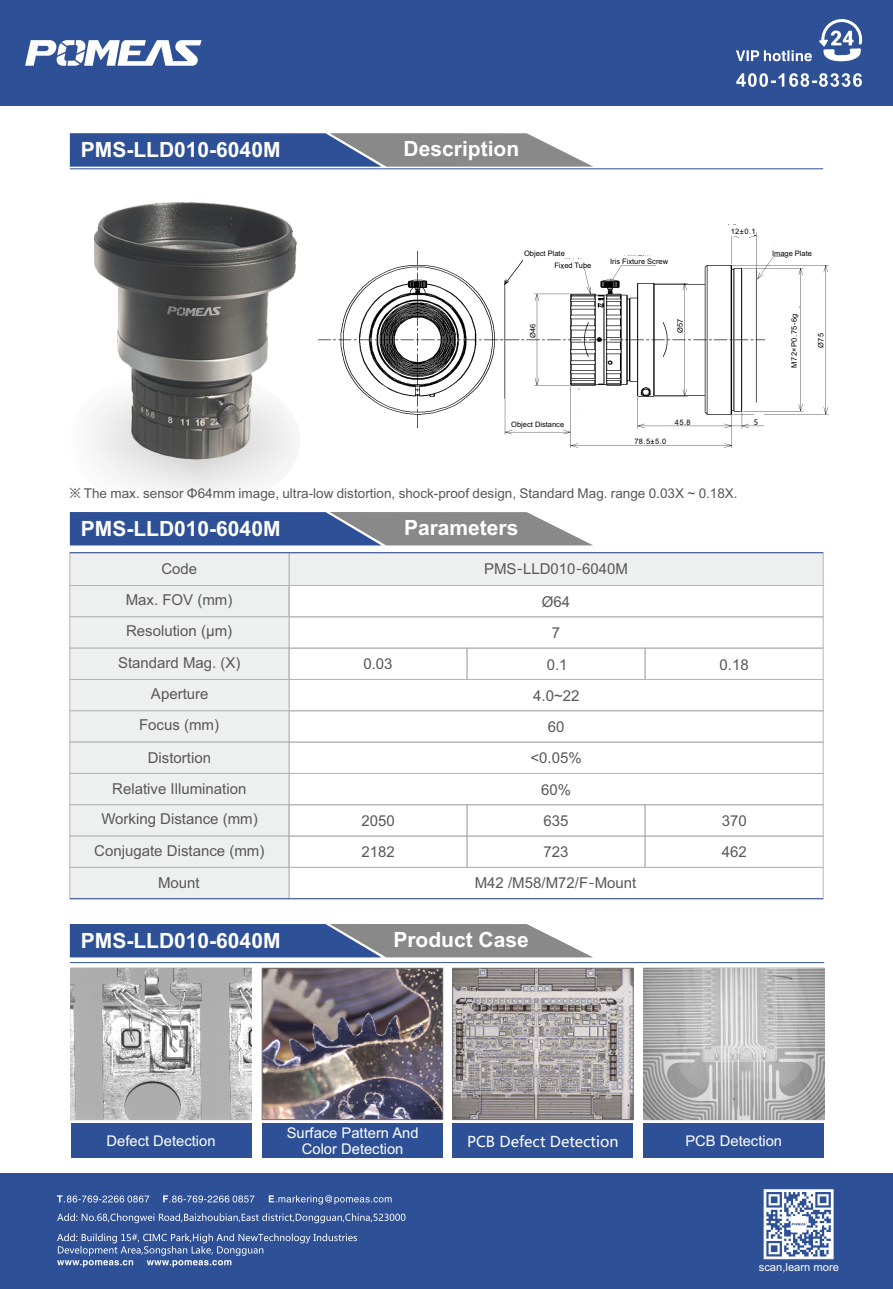
<style>
.page{position:relative;width:893px;height:1289px;background:#fff}
.page>*{position:absolute;margin:0;border:0;box-sizing:border-box;transform-origin:0 0}
.t1{font:700 21px "Arial";color:#fff}
.t2{font:15px/31.3px "Arial";color:#595857;text-align:center}
.t3{font:14.7px/16.5px "Arial";color:#fff;text-align:center}
.t4{font:14.7px "Microsoft Ya Hei";color:#fff}
.t5{font:13.5px "Arial";color:#595857}
.t6{font:11.25px "Arial";color:#fff}
.t7{font:7.5px/12.1px "Arial";color:#000}
.t8{font:7.5px "Microsoft Ya Hei";color:#000}
.s1{font-family:"Microsoft Ya Hei"}
</style>
<div class="page">
<svg style="left:70px;top:553px;width:753px;height:345px"></svg>
<hr style="left:70px;top:962px;width:754px;height:1px;background:#2e5097">
<img style="left:454px;top:970px;width:177px;height:147px">
<div style="left:452px;top:968px;width:181px;height:151px;border:1px solid #717171"></div>
<img style="left:71px;top:968px;width:180px;height:151px">
<div style="left:71px;top:1123px;width:180px;height:34px;background:#2e5097"></div>
<div style="left:262px;top:1123px;width:181px;height:34px;background:#2e5097"></div>
<div style="left:453px;top:1123px;width:180px;height:34px;background:#2e5097"></div>
<div style="left:643px;top:1123px;width:181px;height:34px;background:#2e5097"></div>
<img style="left:264px;top:970px;width:177px;height:147px">
<div style="left:262px;top:968px;width:181px;height:151px;border:1px solid #717171"></div>
<img style="left:643px;top:968px;width:181px;height:151px">
<hr style="left:70px;top:168px;width:753px;height:1px;background:#2e5097">
<svg style="left:70px;top:133px;width:523px;height:34px;background:#62749a"></svg>
<div style="left:289px;top:648px;width:178px;height:31px;border:1px solid #b5b5b6"></div>
<div style="left:467px;top:648px;width:178px;height:31px;border:1px solid #b5b5b6"></div>
<div style="left:645px;top:648px;width:178px;height:31px;border:1px solid #b5b5b6"></div>
<div style="left:289px;top:804px;width:178px;height:32px;border:1px solid #b5b5b6"></div>
<div style="left:467px;top:804px;width:178px;height:32px;border:1px solid #b5b5b6"></div>
<div style="left:645px;top:804px;width:178px;height:32px;border:1px solid #b5b5b6"></div>
<div style="left:289px;top:836px;width:178px;height:31px;border:1px solid #b5b5b6"></div>
<div style="left:467px;top:836px;width:178px;height:31px;border:1px solid #b5b5b6"></div>
<div style="left:645px;top:836px;width:178px;height:31px;border:1px solid #b5b5b6"></div>
<hr style="left:70px;top:552px;width:753px;height:1px;background:#2e5097">
<hr style="left:70px;top:898px;width:753px;height:1px;background:#2e5097">
<div style="left:70px;top:181px;width:265px;height:331px;background:#fff;opacity:.17"></div>
<img style="left:313px;top:219px;width:516px;height:244px">
<div style="left:523px;top:254px;width:13px;height:11px;background:#fff"></div>
<div style="left:564px;top:259px;width:19px;height:9px;background:#fff"></div>
<div style="left:621px;top:256px;width:32px;height:9px;background:#fff"></div>
<div style="left:731px;top:225px;width:23px;height:10px;background:#fff"></div>
<div style="left:724px;top:225px;width:6px;height:11px;background:#fff"></div>
<div style="left:771px;top:245px;width:15px;height:11px;background:#fff"></div>
<div style="left:524px;top:320px;width:12px;height:19px;background:#fff"></div>
<div style="left:530px;top:420px;width:15px;height:11px;background:#fff"></div>
<div style="left:623px;top:432px;width:50px;height:13px;background:#fff"></div>
<div style="left:667px;top:413px;width:23px;height:12px;background:#fff"></div>
<div style="left:754px;top:415px;width:10px;height:10px;background:#fff"></div>
<div style="left:671px;top:317px;width:13px;height:20px;background:#fff"></div>
<div style="left:783px;top:304px;width:16px;height:79px;background:#fff"></div>
<div style="left:812px;top:330px;width:13px;height:24px;background:#fff"></div>
<svg style="left:70px;top:512px;width:522px;height:33px;background:#5f7298"></svg>
<svg style="left:70px;top:924px;width:522px;height:33px;background:#5f7298"></svg>
<div style="left:0;top:1173px;width:893px;height:115px;background:#2e5097"></div>
<svg style="left:57px;top:1195px;width:197px;height:7px"></svg>
<svg style="left:269px;top:1195px;width:123px;height:9px"></svg>
<svg style="left:57px;top:1233px;width:300px;height:34px"></svg>
<svg style="left:57px;top:1213px;width:348px;height:10px"></svg>
<svg style="left:764px;top:1189px;width:69px;height:70px"></svg>
<div style="left:0;top:0;width:893px;height:106px;background:#2e5097"></div>
<svg style="left:25px;top:40px;width:177px;height:26px"></svg>
<svg style="left:736px;top:50px;width:76px;height:11px"></svg>
<svg style="left:819px;top:19px;width:44px;height:43px"></svg>
<svg style="left:736px;top:73px;width:126px;height:14px"></svg>
<h1 class="t1" style="left:81px;top:142px;width:201px">PMS-LLD010-6040M</h1>
<h1 class="t1" style="left:404px;top:141px;width:117px">Description</h1>
<p class="t7" style="left:554px;top:248px;width:39px;text-indent:-30px">Object Plate<br>Fixed Tube</p>
<p class="t7" style="left:610px;top:256px;width:59px">Iris Fixture Screw</p>
<p class="t7" style="left:731px;top:226px;width:26px">12±0.1</p>
<p class="t7" style="left:772px;top:247px;width:42px">Image Plate</p>
<p class="t7" style="left:528px;top:338px;width:17px;rotate:-90deg">Ø46</p>
<p class="t7" style="left:675px;top:333px;width:17px;rotate:-90deg">Ø57</p>
<p class="t7" style="left:789px;top:367px;width:55px;rotate:-90deg">M72×P0.75-6g</p>
<p class="t7" style="left:816px;top:348px;width:17px;rotate:-90deg">Ø75</p>
<p class="t7" style="left:511px;top:419px;width:54px">Object Distance</p>
<p class="t7" style="left:634px;top:436px;width:34px">78.5±5.0</p>
<p class="t7" style="left:675px;top:417px;width:17px">45.8</p>
<p class="t8" style="left:754px;top:418px;width:6px">5</p>
<p class="t5" style="left:69px;top:488px;width:670px"><span class="s1">※</span> The max. sensor Φ64mm image, ultra-low distortion, shock-proof design, Standard Mag. range 0.03X ~ 0.18X.</p>
<h1 class="t1" style="left:404px;top:520px;width:116px">Parameters</h1>
<h1 class="t1" style="left:81px;top:521px;width:201px">PMS-LLD010-6040M</h1>
<p class="t2" style="left:118px;top:555px;width:124px">Code<br>Max. FOV (mm)<br>Resolution (μm)<br>Standard Mag. (X)<br>Aperture<br>Focus (mm)</p>
<p class="t2" style="left:112px;top:743px;width:136px">Distortion<br>Relative Illumination</p>
<p class="t2" style="left:94px;top:804px;width:172px">Working Distance (mm)<br>Conjugate Distance (mm)</p>
<p class="t2" style="left:158px;top:868px;width:43px">Mount</p>
<p class="t2" style="left:484px;top:554px;width:145px;line-height:31.8px">PMS<span class="s1">-</span>LLD010<span class="s1">-</span>6040M<br>Ø64<br>7</p>
<p class="t2" style="left:363px;top:650px;width:31px">0.03</p>
<p class="t2" style="left:547px;top:650px;width:22px">0.1</p>
<p class="t2" style="left:719px;top:650px;width:31px">0.18</p>
<p class="t2" style="left:530px;top:681px;width:53px">4.0~22<br>60 &lt;0.05%<br>60%</p>
<p class="t2" style="left:361px;top:806px;width:35px;text-align:left">2050<br>2182</p>
<p class="t2" style="left:544px;top:806px;width:27px;text-align:left">635<br>723</p>
<p class="t2" style="left:722px;top:806px;width:27px;text-align:left">370<br>462</p>
<p class="t2" style="left:475px;top:868px;width:163px">M42 /M58/M72/F<span class="s1">-</span>Mount</p>
<h1 class="t1" style="left:81px;top:933px;width:201px">PMS-LLD010-6040M</h1>
<h1 class="t1" style="left:393px;top:931px;width:137px">Product Case</h1>
<p class="t3" style="left:287px;top:1125px;width:133px">Surface Pattern And<br>Color Detection</p>
<p class="t4" style="left:467px;top:1134px;width:153px">PCB Defect Detection</p>
<p class="t3" style="left:107px;top:1133px;width:110px">Defect Detection</p>
<p class="t3" style="left:685px;top:1133px;width:98px">PCB Detection</p>
<p class="t6" style="left:759px;top:1262px;width:82px">scan,learn more</p>
</div>
